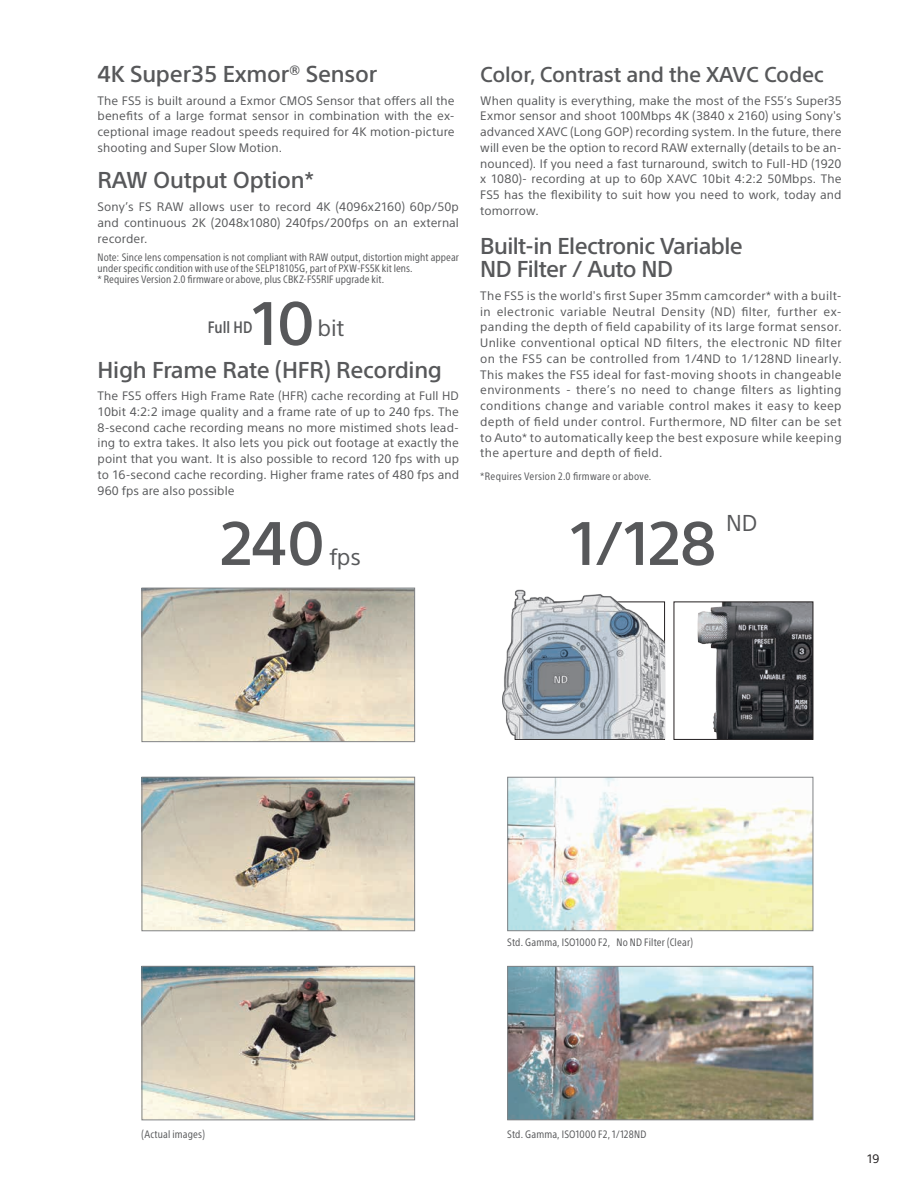
<style>
.page{position:relative;width:918px;height:1188px;background:#fff}
.page>*{position:absolute;margin:0;border:0;box-sizing:border-box;transform-origin:0 0}
.t1{font:500 60px "SST";color:#57585a}
.t2{font:500 22.5px/22.5px "SST";letter-spacing:-.01em;color:#57585a}
.t3{font:22.5px "SST";letter-spacing:-.01em;color:#57585a}
.t4{font:500 21px "SST";letter-spacing:-.01em;color:#57585a}
.t5{font:500 condensed 16.2px "SST";color:#57585a}
.t6{font:12px/15.8px "SST";letter-spacing:.01em;color:#57585a;text-align:justify}
.t7{font:12px "SST";color:#231f20}
.t8{font:condensed 10.5px/11.2px "SST";letter-spacing:.01em;color:#57585a}
.t9{font:condensed 10.5px "SST";letter-spacing:.03em;color:#57585a}
</style>
<div class="page">
<img style="left:509px;top:779px;width:302px;height:150px">
<div style="left:507px;top:777px;width:306px;height:154px;border:1px solid #808285"></div>
<img style="left:509px;top:968px;width:302px;height:150px">
<div style="left:507px;top:966px;width:306px;height:154px;border:1px solid #808285"></div>
<img style="left:697px;top:604px;width:114px;height:134px">
<div style="left:674px;top:602px;width:139px;height:138px;border:1px solid #231f20"></div>
<img style="left:502px;top:589px;width:162px;height:150px">
<img style="left:144px;top:779px;width:269px;height:150px">
<div style="left:142px;top:777px;width:273px;height:154px;border:1px solid #808285"></div>
<img style="left:144px;top:968px;width:269px;height:150px">
<div style="left:142px;top:966px;width:273px;height:154px;border:1px solid #808285"></div>
<img style="left:144px;top:590px;width:269px;height:150px">
<div style="left:142px;top:588px;width:273px;height:154px;border:1px solid #808285"></div>
<h2 class="t2" style="left:98px;top:62px;width:281px">4K Super35 Exmor® Sensor</h2>
<p class="t6" style="left:98px;top:92px;width:359px">The FS5 is built around a Exmor CMOS Sensor that offers all the benefits of a large format sensor in combination with the ex&shy;ceptional image readout speeds required for 4K motion-picture shooting and Super Slow Motion.</p>
<h2 class="t2" style="left:98px;top:169px;width:218px">RAW Output Option*</h2>
<p class="t6" style="left:98px;top:199px;width:363px">Sony’s FS RAW allows user to record 4K (4096x2160) 60p/50p and continuous 2K (2048x1080) 240fps/200fps on an external recorder.</p>
<p class="t8" style="left:98px;top:251px;width:363px">Note: Since lens compensation is not compliant with RAW output, distortion might appear under specific condition with use of the SELP18105G, part of PXW-FS5K kit lens.<br>* Requires Version 2.0 firmware or above, plus CBKZ-FS5RIF upgrade kit.</p>
<h1 class="t1" style="left:253px;top:288px;width:63px">10</h1>
<h2 class="t3" style="left:317px;top:315px;width:28px">bit</h2>
<h3 class="t5" style="left:208px;top:318px;width:46px">Full HD</h3>
<h2 class="t2" style="left:98px;top:358px;width:346px">High Frame Rate (HFR) Recording</h2>
<p class="t6" style="left:98px;top:388px;width:363px">The FS5 offers High Frame Rate (HFR) cache recording at Full HD 10bit 4:2:2 image quality and a frame rate of up to 240 fps. The 8-second cache recording means no more mistimed shots lead&shy;ing to extra takes. It also lets you pick out footage at exactly the point that you want. It is also possible to record 120 fps with up to 16-second cache recording. Higher frame rates of 480 fps and 960 fps are also possible</p>
<h1 class="t1" style="left:220px;top:508px;width:106px">240</h1>
<h2 class="t3" style="left:330px;top:543px;width:33px">fps</h2>
<h3 class="t4" style="left:480px;top:62px;width:345px">Color, Contrast and the XAVC Codec</h3>
<p class="t6" style="left:480px;top:92px;width:363px">When quality is everything, make the most of the FS5’s Super35<br>Exmor sensor and shoot 100Mbps 4K (3840 x 2160) using Sony's advanced XAVC (Long GOP) recording system. In the future, there will even be the option to record RAW externally (details to be an&shy;nounced). If you need a fast turnaround, switch to Full-HD (1920 x 1080)- recording at up to 60p XAVC 10bit 4:2:2 50Mbps. The FS5 has the flexibility to suit how you need to work, today and tomorrow.</p>
<h2 class="t2" style="left:480px;top:235px;width:264px">Built-in Electronic Variable<br>ND Filter / Auto ND</h2>
<p class="t6" style="left:480px;top:288px;width:363px">The FS5 is the world's first Super 35mm camcorder* with a built&shy;in electronic variable Neutral Density (ND) filter, further ex&shy;panding the depth of field capability of its large format sensor.<br>Unlike conventional optical ND filters, the electronic ND filter on the FS5 can be controlled from 1/4ND to 1/128ND linearly.<br>This makes the FS5 ideal for fast-moving shoots in changeable environments - there’s no need to change filters as lighting conditions change and variable control makes it easy to keep depth of field under control. Furthermore, ND filter can be set to Auto* to automatically keep the best exposure while keeping the aperture and depth of field.</p>
<p class="t9" style="left:480px;top:470px;width:173px">*Requires Version 2.0 firmware or above.</p>
<h1 class="t1" style="left:571px;top:508px;width:147px">1/128</h1>
<h2 class="t3" style="left:726px;top:510px;width:33px">ND</h2>
<p class="t8" style="left:142px;top:1129px;width:65px">(Actual images)</p>
<p class="t8" style="left:507px;top:937px;width:187px">Std. Gamma, ISO1000 F2, No ND Filter (Clear)</p>
<p class="t8" style="left:507px;top:1129px;width:141px">Std. Gamma, ISO1000 F2, 1/128ND</p>
<p class="t7" style="left:868px;top:1151px;width:14px">19</p>
</div>
